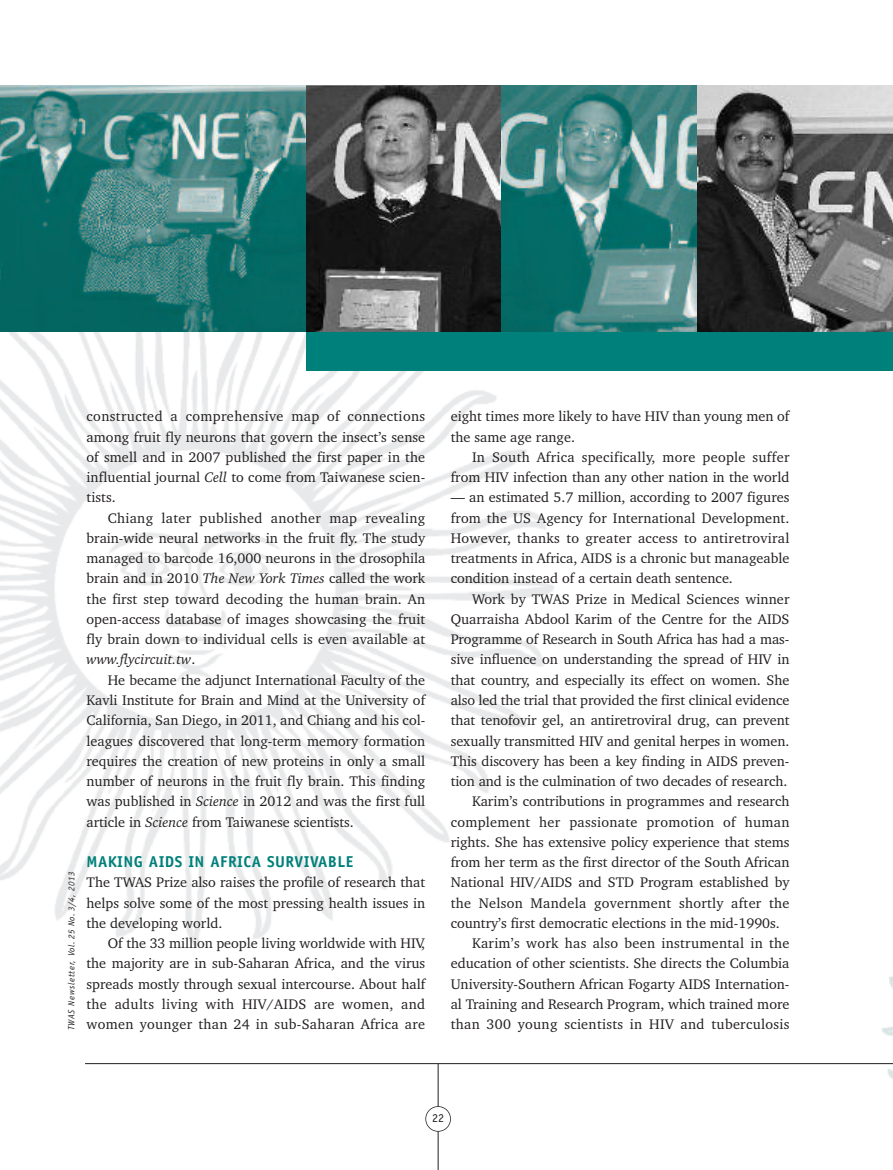
<style>
.page{position:relative;width:893px;height:1170px;background:#fff}
.page>*{position:absolute;margin:0;border:0;box-sizing:border-box;transform-origin:0 0}
.t1{font:700 15.75px "Officina Sans";letter-spacing:.025em;color:#00807a}
.t2{font:14.25px/20.2px "Charter BT";color:#231f20;text-align:justify}
.t3{font:14.25px "Charter BT";letter-spacing:.02em;color:#231f20}
.t4{font:12px "Officina Sans";color:#231f20}
.t5{font:italic 9px "Officina Sans";letter-spacing:.05em;color:#231f20}
.s1{font-style:italic}
</style>
<div class="page">
<img style="left:854px;top:976px;width:39px;height:104px">
<img style="left:0;top:332px;width:656px;height:615px">
<img style="left:0;top:85px;width:306px;height:247px">
<svg style="left:306px;top:85px;width:196px;height:247px;background:#515151"></svg>
<svg style="left:502px;top:85px;width:195px;height:247px;background:#448886"></svg>
<svg style="left:697px;top:85px;width:196px;height:247px;background:#696969"></svg>
<div style="left:306px;top:332px;width:587px;height:38px;background:#00807a"></div>
<hr style="left:438px;top:1063px;width:1px;height:106px;background:#231f20">
<div style="left:426px;top:1106px;width:24px;height:25px;background:#fff;border-radius:50%"></div>
<div style="left:425px;top:1106px;width:26px;height:25px;border:2px solid #231f20;border-radius:50%"></div>
<hr style="left:85px;top:1063px;width:808px;height:1px;background:#231f20">
<p class="t5" style="left:68px;top:1030px;width:160px;rotate:-90deg">TWAS Newsletter, Vol. 25 No. 3/4, 2013</p>
<p class="t2" style="left:87px;top:407px;width:340px">constructed a comprehensive map of connections among fruit fly neurons that govern the insect’s sense of smell and in 2007 published the first paper in the influential journal <span class="s1">Cell</span> to come from Taiwanese scien&shy;tists.</p>
<p class="t2" style="left:87px;top:508px;width:340px;text-indent:21px">Chiang later published another map revealing brain-wide neural networks in the fruit fly. The study managed to barcode 16,000 neurons in the drosophila brain and in 2010 <span class="s1">The New York Times</span> called the work the first step toward decoding the human brain. An open-access database of images showcasing the fruit fly brain down to individual cells is even available at <span class="s1">www.flycircuit.tw</span>.</p>
<p class="t2" style="left:87px;top:670px;width:340px;text-indent:21px">He became the adjunct International Faculty of the Kavli Institute for Brain and Mind at the University of California, San Diego, in 2011, and Chiang and his col&shy;leagues discovered that long-term memory formation requires the creation of new proteins in only a small number of neurons in the fruit fly brain. This finding was published in <span class="s1">Science</span> in 2012 and was the first full article in <span class="s1">Science</span> from Taiwanese scientists.</p>
<p class="t1" style="left:87px;top:855px;width:268px">MAKING AIDS IN AFRICA SURVIVABLE</p>
<p class="t2" style="left:87px;top:873px;width:340px">The TWAS Prize also raises the profile of research that helps solve some of the most pressing health issues in the developing world.</p>
<p class="t2" style="left:87px;top:934px;width:340px;text-indent:21px">Of the 33 million people living worldwide with HIV, the majority are in sub-Saharan Africa, and the virus spreads mostly through sexual intercourse. About half the adults living with HIV/AIDS are women, and women younger than 24 in sub-Saharan Africa are</p>
<p class="t2" style="left:451px;top:407px;width:340px">eight times more likely to have HIV than young men of the same age range.</p>
<p class="t2" style="left:451px;top:448px;width:340px;text-align:right">In South Africa specifically, more people suffer from HIV infection than any other nation in the world</p>
<p class="t2" style="left:451px;top:488px;width:340px">— an estimated 5.7 million, according to 2007 figures from the US Agency for International Development.<br>However, thanks to greater access to antiretroviral treatments in Africa, AIDS is a chronic but manageable condition instead of a certain death sentence.</p>
<p class="t2" style="left:472px;top:589px;width:319px">Work by TWAS Prize in Medical Sciences winner</p>
<p class="t2" style="left:451px;top:610px;width:340px">Quarraisha Abdool Karim of the Centre for the AIDS</p>
<p class="t2" style="left:451px;top:630px;width:340px">Programme of Research in South Africa has had a mas-</p>
<p class="t2" style="left:451px;top:650px;width:340px">sive influence on understanding the spread of HIV in</p>
<p class="t2" style="left:451px;top:670px;width:340px">that country, and especially its effect on women. She</p>
<p class="t2" style="left:451px;top:691px;width:340px">also led the trial that provided the first clinical evidence</p>
<p class="t2" style="left:451px;top:711px;width:340px">that tenofovir gel, an antiretroviral drug, can prevent</p>
<p class="t2" style="left:451px;top:731px;width:340px">sexually transmitted HIV and genital herpes in women.</p>
<p class="t2" style="left:451px;top:751px;width:340px">This discovery has been a key finding in AIDS preven-</p>
<p class="t2" style="left:451px;top:772px;width:338px">tion and is the culmination of two decades of research.</p>
<p class="t2" style="left:472px;top:792px;width:319px">Karim’s contributions in programmes and research</p>
<p class="t3" style="left:451px;top:816px;width:340px">complement her passionate promotion of human</p>
<p class="t2" style="left:451px;top:832px;width:340px">rights. She has extensive policy experience that stems</p>
<p class="t2" style="left:451px;top:853px;width:340px">from her term as the first director of the South African</p>
<p class="t2" style="left:451px;top:873px;width:340px">National HIV/AIDS and STD Program established by</p>
<p class="t3" style="left:451px;top:897px;width:340px">the Nelson Mandela government shortly after the</p>
<p class="t2" style="left:451px;top:913px;width:331px">country’s first democratic elections in the mid-1990s.</p>
<p class="t3" style="left:472px;top:937px;width:319px">Karim’s work has also been instrumental in the</p>
<p class="t2" style="left:451px;top:954px;width:340px">education of other scientists. She directs the Columbia</p>
<p class="t2" style="left:451px;top:974px;width:340px">University-Southern African Fogarty AIDS Internation-</p>
<p class="t2" style="left:451px;top:994px;width:340px">al Training and Research Program, which trained more</p>
<p class="t3" style="left:451px;top:1018px;width:340px">than 300 young scientists in HIV and tuberculosis</p>
<p class="t4" style="left:432px;top:1113px;width:13px">22</p>
</div>
